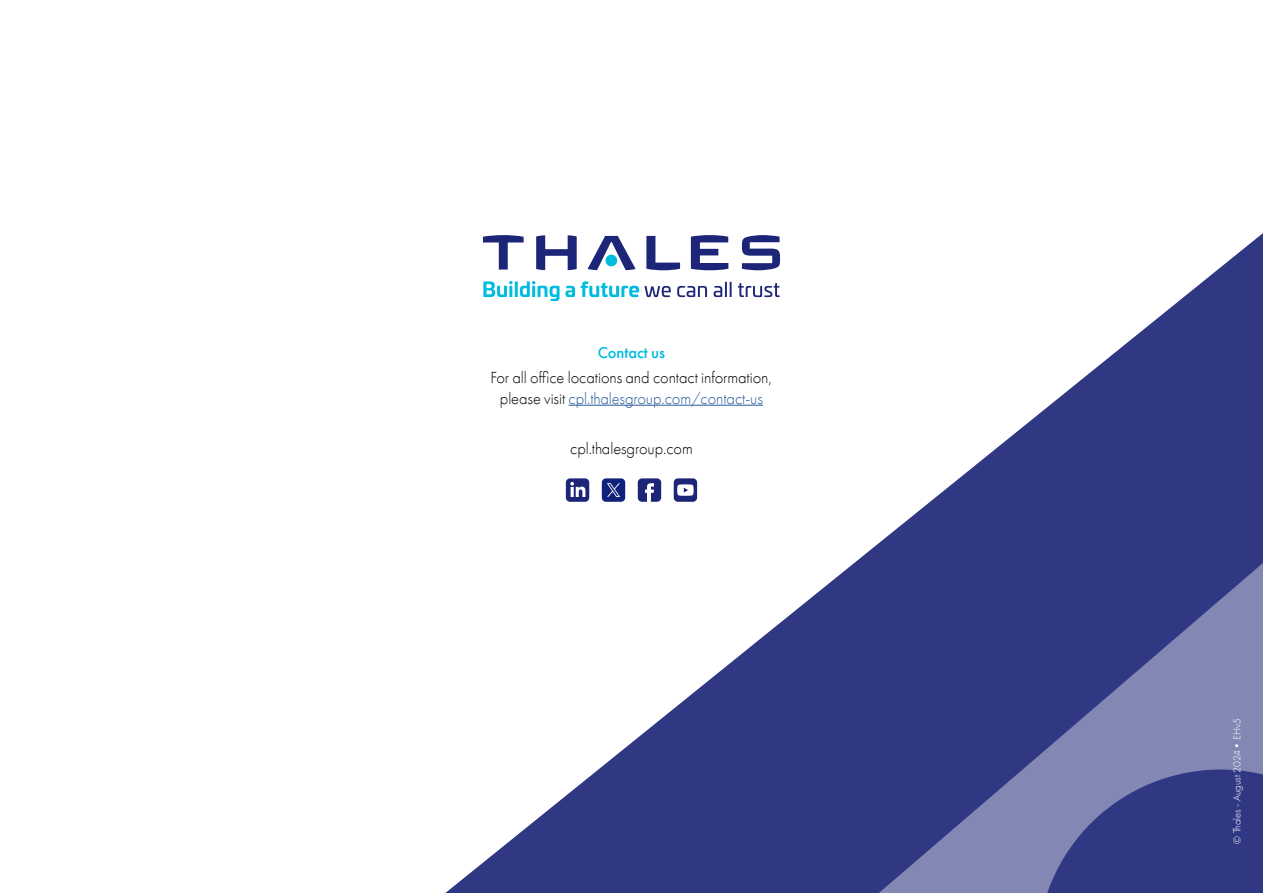
<style>
.page{position:relative;width:1263px;height:893px;background:#fff}
.page>*{position:absolute;margin:0;border:0;box-sizing:border-box;transform-origin:0 0}
.t1{font:300 16.5px/21px "Futura PT";letter-spacing:-.005em;color:#000;text-align:center}
.t2{font:500 16.5px "Futura PT";letter-spacing:-.005em;color:#00bcdf}
.t3{font:300 10.5px "Futura PT";color:#fff}
.s1{color:#275b9b}
</style>
<div class="page">
<svg style="left:445px;top:233px;width:818px;height:660px"></svg>
<svg style="left:1012px;top:745px;width:251px;height:148px;background:#525998"></svg>
<hr style="left:568px;top:405px;width:195px;height:1px;background:#275b9b">
<svg style="left:742px;top:235px;width:38px;height:35px"></svg>
<svg style="left:691px;top:235px;width:37px;height:35px"></svg>
<svg style="left:646px;top:236px;width:34px;height:34px"></svg>
<svg style="left:588px;top:236px;width:48px;height:34px"></svg>
<div style="left:605px;top:255px;width:12px;height:11px;background:#00bcdf;border-radius:50%"></div>
<svg style="left:536px;top:235px;width:41px;height:35px"></svg>
<svg style="left:483px;top:235px;width:41px;height:35px"></svg>
<svg style="left:483px;top:281px;width:30px;height:16px"></svg>
<hr style="left:515px;top:281px;width:3px;height:16px;background:#00bcdf">
<svg style="left:520px;top:281px;width:39px;height:20px"></svg>
<svg style="left:565px;top:286px;width:10px;height:11px"></svg>
<svg style="left:581px;top:281px;width:90px;height:16px"></svg>
<svg style="left:677px;top:286px;width:30px;height:11px"></svg>
<svg style="left:714px;top:282px;width:18px;height:15px"></svg>
<svg style="left:738px;top:283px;width:42px;height:14px"></svg>
<svg style="left:566px;top:478px;width:23px;height:24px"></svg>
<svg style="left:638px;top:478px;width:23px;height:24px"></svg>
<svg style="left:674px;top:478px;width:23px;height:24px"></svg>
<svg style="left:602px;top:478px;width:23px;height:24px"></svg>
<p class="t2" style="left:598px;top:342px;width:69px">Contact us</p>
<p class="t1" style="left:491px;top:367px;width:283px">For all office locations and contact information, please visit <span class="s1">cpl.thalesgroup.com/contact-us</span></p>
<p class="t1" style="left:570px;top:438px;width:124px">cpl.thalesgroup.com</p>
<p class="t3" style="left:1231px;top:844px;width:127px;rotate:-90deg">© Thales - August 2024•EHv5</p>
</div>
